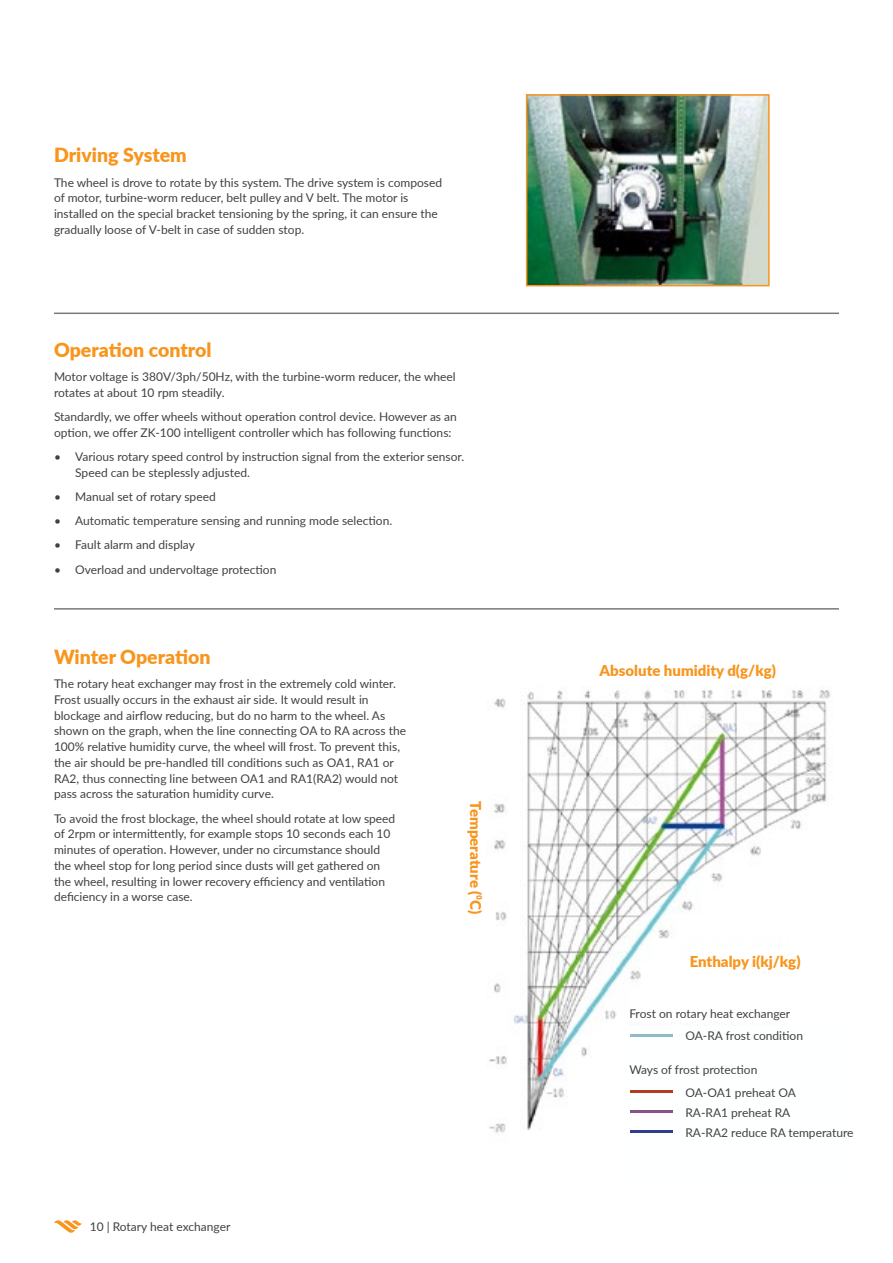
<style>
.page{position:relative;width:893px;height:1263px;background:#fff}
.page>*{position:absolute;margin:0;border:0;box-sizing:border-box;transform-origin:0 0}
.t1{font:900 19.5px "Lato";color:#f8951d}
.t2{font:900 15px "Lato";color:#f8951d}
.t3{font:12px/15.8px "Lato";color:#414042}
.s1{font-family:"Acumin Variable Concept";font-weight:400}
</style>
<div class="page">
<img style="left:529px;top:97px;width:238px;height:186px">
<div style="left:526px;top:94px;width:244px;height:192px;border:2px solid #f8951d"></div>
<img style="left:489px;top:690px;width:342px;height:443px">
<div style="left:625px;top:1026px;width:218px;height:159px;background:#feffff"></div>
<hr style="left:630px;top:1034px;width:43px;height:3px;background:#8ebaca">
<hr style="left:630px;top:1090px;width:43px;height:3px;background:#b23d21">
<hr style="left:630px;top:1110px;width:43px;height:3px;background:#8a528d">
<hr style="left:630px;top:1130px;width:43px;height:3px;background:#313d8b">
<div style="left:687px;top:949px;width:97px;height:23px;background:#fff"></div>
<hr style="left:54px;top:313px;width:785px;height:1px;background:#78777a">
<hr style="left:54px;top:608px;width:785px;height:2px;background:#78777a">
<svg style="left:54px;top:1220px;width:28px;height:13px"></svg>
<h1 class="t1" style="left:54px;top:141px;width:134px">Driving System</h1>
<p class="t3" style="left:54px;top:174px;width:390px">The wheel is drove to rotate by this system. The drive system is composed of motor, turbine-worm reducer, belt pulley and V belt. The motor is installed on the special bracket tensioning by the spring, it can ensure the gradually loose of V-belt in case of sudden stop.</p>
<h1 class="t1" style="left:54px;top:335px;width:159px">Operation control</h1>
<p class="t3" style="left:54px;top:368px;width:403px">Motor voltage is 380V/3ph/50Hz, with the turbine-worm reducer, the wheel rotates at about 10 rpm steadily.</p>
<p class="t3" style="left:54px;top:408px;width:404px">Standardly, we offer wheels without operation control device. However as an option, we offer ZK-100 intelligent controller which has following functions:</p>
<p class="t3" style="left:75px;top:448px;width:390px;text-indent:-21px">• Various rotary speed control by instruction signal from the exterior sensor.<br>Speed can be steplessly adjusted.</p>
<p class="t3" style="left:54px;top:488px;width:163px">• Manual set of rotary speed</p>
<p class="t3" style="left:54px;top:512px;width:340px">• Automatic temperature sensing and running mode selection.</p>
<p class="t3" style="left:54px;top:537px;width:142px">• Fault alarm and display</p>
<p class="t3" style="left:54px;top:561px;width:224px">• Overload and undervoltage protection</p>
<h1 class="t1" style="left:54px;top:642px;width:158px">Winter Operation</h1>
<p class="t3" style="left:54px;top:675px;width:353px">The rotary heat exchanger may frost in the extremely cold winter.<br>Frost usually occurs in the exhaust air side. It would result in blockage and airflow reducing, but do no harm to the wheel. As shown on the graph, when the line connecting OA to RA across the 100% relative humidity curve, the wheel will frost. To prevent this, the air should be pre-handled till conditions such as OA1, RA1 or RA2, thus connecting line between OA1 and RA1(RA2) would not pass across the saturation humidity curve.</p>
<p class="t3" style="left:54px;top:810px;width:343px">To avoid the frost blockage, the wheel should rotate at low speed of 2rpm or intermittently, for example stops 10 seconds each 10 minutes of operation. However, under no circumstance should the wheel stop for long period since dusts will get gathered on the wheel, resulting in lower recovery efficiency and ventilation deficiency in a worse case.</p>
<p class="t2" style="left:487px;top:801px;width:114px;rotate:90deg">Temperature (<span class="s1">0</span>C)</p>
<p class="t3" style="left:90px;top:1218px;width:142px">10 | Rotary heat exchanger</p>
<p class="t2" style="left:600px;top:659px;width:178px">Absolute humidity d(g/kg)</p>
<p class="t2" style="left:690px;top:950px;width:112px">Enthalpy i(kj/kg)</p>
<p class="t3" style="left:629px;top:1005px;width:162px">Frost on rotary heat exchanger</p>
<p class="t3" style="left:685px;top:1028px;width:119px">OA-RA frost condition</p>
<p class="t3" style="left:629px;top:1061px;width:130px">Ways of frost protection</p>
<p class="t3" style="left:685px;top:1082px;width:170px;line-height:20px">OA-OA1 preheat OA<br>RA-RA1 preheat RA<br>RA-RA2 reduce RA temperature</p>
</div>
